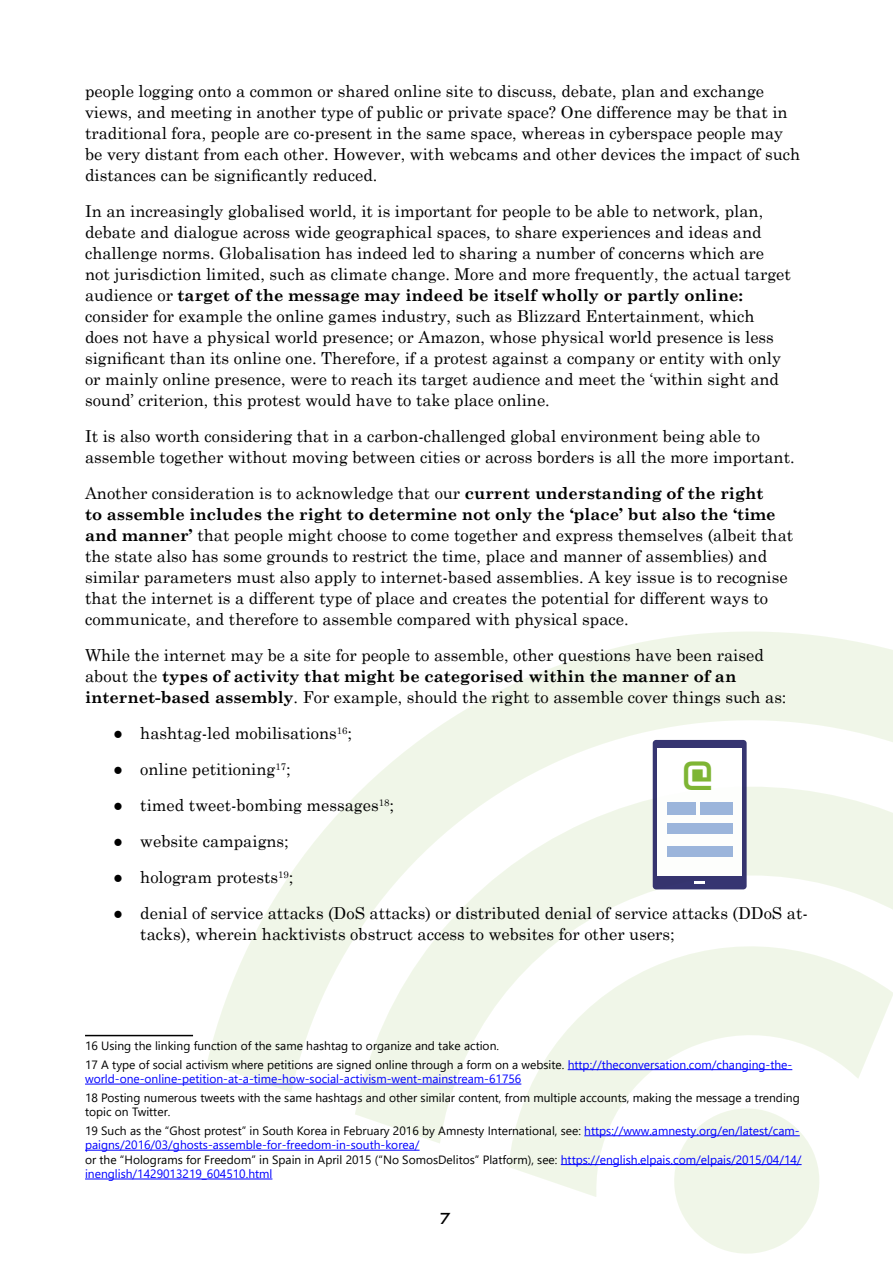
<style>
.page{position:relative;width:893px;height:1263px;background:#fff}
.page>*{position:absolute;margin:0;border:0;box-sizing:border-box;transform-origin:0 0}
.t1{font:42.45px "Glitch Slap";color:#70ad1e}
.t2{font:16.5px/21px "Century Schoolbook";color:#000}
.t3{font:16.5px "Glitch Slap";color:#000}
.t4{font:12px/14.4px "Segoe UI";color:#00f}
.t5{font:12px/18.6px "Segoe UI";color:#000}
.s1{font-weight:700}
.s2{color:#00f}
.s3{color:#000}
</style>
<div class="page">
<svg style="left:676px;top:1197px;width:142px;height:57px"></svg>
<svg style="left:509px;top:1143px;width:310px;height:54px;fill:#f0f6e8"></svg>
<svg style="left:355px;top:1092px;width:453px;height:51px"></svg>
<svg style="left:207px;top:631px;width:686px;height:461px"></svg>
<svg style="left:653px;top:740px;width:94px;height:149px;background:#45447b"></svg>
<div style="left:658px;top:748px;width:84px;height:127px;background:#fff"></div>
<svg style="left:695px;top:881px;width:10px;height:3px"></svg>
<div style="left:667px;top:802px;width:28px;height:13px;background:#9bb5db"></div>
<div style="left:700px;top:802px;width:33px;height:13px;background:#9bb5db"></div>
<div style="left:667px;top:846px;width:66px;height:10px;background:#9bb5db"></div>
<div style="left:667px;top:824px;width:66px;height:10px;background:#9bb5db"></div>
<hr style="left:85px;top:1035px;width:108px;height:1px;background:#000">
<hr style="left:568px;top:1069px;width:224px;height:1px;background:#00f">
<hr style="left:85px;top:1084px;width:436px;height:1px;background:#00f">
<hr style="left:584px;top:1135px;width:216px;height:1px;background:#00f">
<hr style="left:85px;top:1150px;width:335px;height:1px;background:#00f">
<hr style="left:561px;top:1164px;width:241px;height:1px;background:#00f">
<hr style="left:85px;top:1178px;width:187px;height:1px;background:#00f">
<p class="t2" style="left:85px;top:79px;width:717px">people logging onto a common or shared online site to discuss, debate, plan and exchange views, and meeting in another type of public or private space? One difference may be that in traditional fora, people are co-present in the same space, whereas in cyberspace people may be very distant from each other. However, with webcams and other devices the impact of such distances can be significantly reduced.</p>
<p class="t2" style="left:85px;top:199px;width:707px">In an increasingly globalised world, it is important for people to be able to network, plan, debate and dialogue across wide geographical spaces, to share experiences and ideas and challenge norms. Globalisation has indeed led to sharing a number of concerns which are not jurisdiction limited, such as climate change. More and more frequently, the actual target audience or <span class="s1">target of the message may indeed be itself wholly or partly online: </span>consider for example the online games industry, such as Blizzard Entertainment, which does not have a physical world presence; or Amazon, whose physical world presence is less significant than its online one. Therefore, if a protest against a company or entity with only or mainly online presence, were to reach its target audience and meet the ‘within sight and sound’ criterion, this protest would have to take place online.</p>
<p class="t2" style="left:85px;top:424px;width:711px">It is also worth considering that in a carbon-challenged global environment being able to assemble together without moving between cities or across borders is all the more important.</p>
<p class="t2" style="left:85px;top:481px;width:710px">Another consideration is to acknowledge that our <span class="s1">current understanding of the right<br>to assemble includes the right to determine not only the ‘place’ but also the ‘time and manner’</span> that people might choose to come together and express themselves (albeit that the state also has some grounds to restrict the time, place and manner of assemblies) and similar parameters must also apply to internet-based assemblies. A key issue is to recognise that the internet is a different type of place and creates the potential for different ways to communicate, and therefore to assemble compared with physical space.</p>
<p class="t2" style="left:85px;top:643px;width:703px">While the internet may be a site for people to assemble, other questions have been raised about the <span class="s1">types of activity that might be categorised within the manner of an internet-based assembly</span>. For example, should the right to assemble cover things such as:</p>
<p class="t2" style="left:113px;top:721px;width:240px">● hashtag-led mobilisations<sup>16</sup>;</p>
<p class="t2" style="left:113px;top:757px;width:179px">● online petitioning<sup>17</sup>;</p>
<p class="t2" style="left:113px;top:793px;width:282px">● timed tweet-bombing messages<sup>18</sup>;</p>
<p class="t2" style="left:113px;top:829px;width:177px">● website campaigns;</p>
<p class="t2" style="left:113px;top:865px;width:182px">● hologram protests<sup>19</sup>;</p>
<p class="t2" style="left:140px;top:901px;width:669px;text-indent:-27px">● denial of service attacks (DoS attacks) or distributed denial of service attacks (DDoS at&shy;tacks), wherein hacktivists obstruct access to websites for other users;</p>
<h1 class="t1" style="left:684px;top:757px;width:33px">@</h1>
<p class="t5" style="left:85px;top:1035px;width:709px">16 Using the linking function of the same hashtag to organize and take action.<br>17 A type of social activism where petitions are signed online through a form on a website. <span class="s2">http://theconversation.com/changing-the-</span></p>
<p class="t4" style="left:85px;top:1070px;width:438px">world-one-online-petition-at-a-time-how-social-activism-went-mainstream-61756</p>
<p class="t5" style="left:85px;top:1089px;width:716px;line-height:14.4px">18 Posting numerous tweets with the same hashtags and other similar content, from multiple accounts, making the message a trending topic on Twitter.</p>
<p class="t4" style="left:85px;top:1122px;width:718px"><span class="s3">19 Such as the “Ghost protest” in South Korea in February 2016 by Amnesty International, see:</span> https://www.amnesty.org/en/latest/cam&shy;paigns/2016/03/ghosts-assemble-for-freedom-in-south-korea/<br><span class="s3">or the “Holograms for Freedom” in Spain in April 2015 (“No SomosDelitos” Platform), see:</span> https://english.elpais.com/elpais/2015/04/14/ inenglish/1429013219_604510.html</p>
<p class="t3" style="left:441px;top:1210px;width:13px">7</p>
</div>
